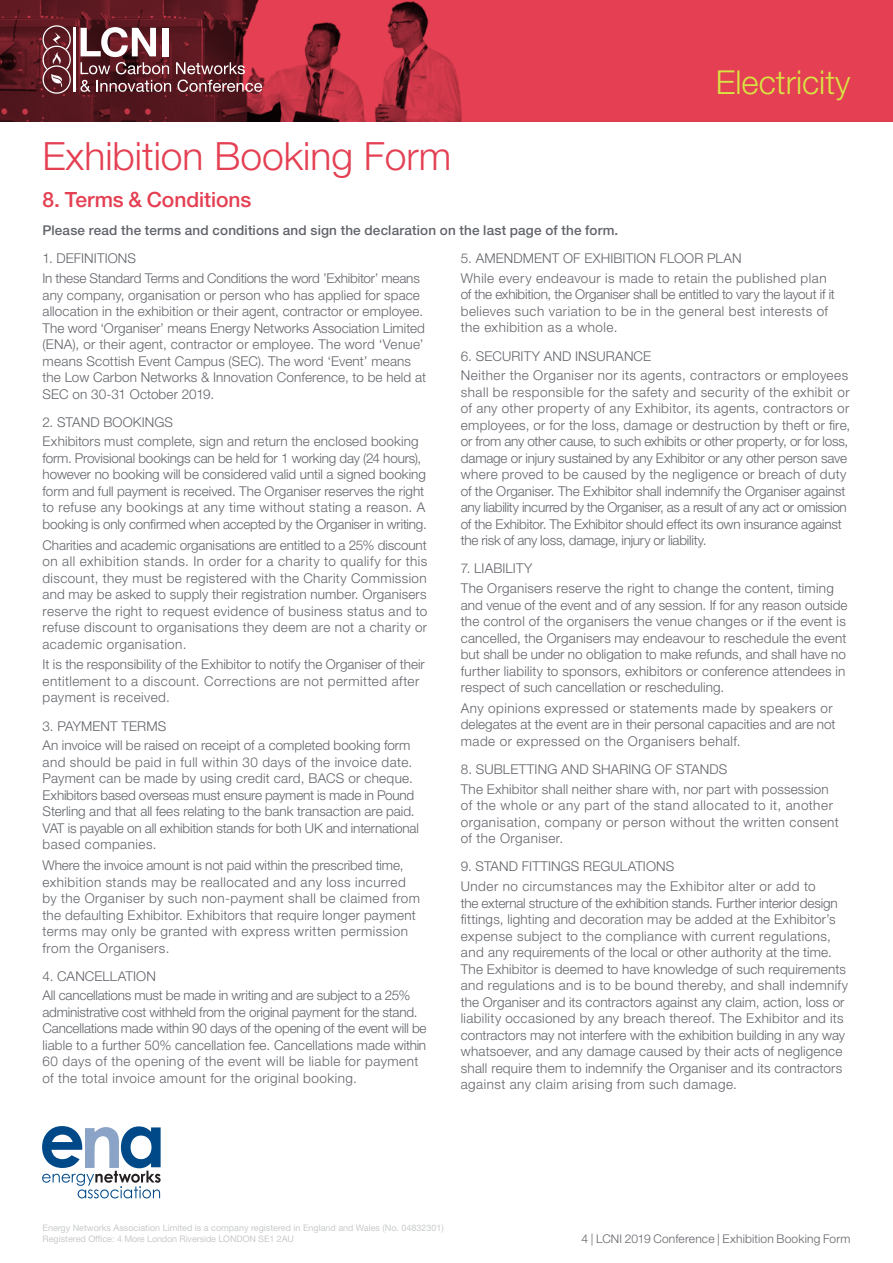
<style>
.page{position:relative;width:893px;height:1263px;background:#fff}
.page>*{position:absolute;margin:0;border:0;box-sizing:border-box;transform-origin:0 0}
.t1{font:300 39px "Helvetica Neue LT Std";color:#e43f52}
.t2{font:300 33px "Helvetica Neue LT Std";color:#d8e244}
.t3{font:500 21px "Helvetica Neue LT Std";color:#e43f52}
.t4{font:300 13.5px/16.5px "Helvetica Neue LT Std";letter-spacing:.01em;color:#61646a}
.t5{font:300 13.5px/19.6px "Helvetica Neue LT Std";letter-spacing:.035em;color:#61646a}
.t6{font:300 13.5px/19.6px "Helvetica Neue LT Std";letter-spacing:-.015em;color:#61646a}
.t7{font:300 13.5px/19.6px "Helvetica Neue LT Std";letter-spacing:.03em;color:#61646a}
.t8{font:500 13.5px "Helvetica Neue LT Std";letter-spacing:.01em;color:#61646a}
.t9{font:300 12px "Helvetica Neue LT Std";letter-spacing:.015em;color:#61646a}
.t10{font:9px/10.8px "Helvetica Neue LT Std";color:#c8cacc}
</style>
<div class="page">
<div style="left:0;top:0;width:893px;height:123px;background:#000;opacity:.2"></div>
<svg style="left:43px;top:25px;width:28px;height:69px;background:#7b464c"></svg>
<hr style="left:73px;top:28px;width:2px;height:64px;background:#fff">
<svg style="left:81px;top:80px;width:90px;height:12px"></svg>
<svg style="left:177px;top:80px;width:85px;height:12px"></svg>
<svg style="left:176px;top:62px;width:69px;height:12px"></svg>
<svg style="left:80px;top:27px;width:89px;height:47px"></svg>
<svg style="left:42px;top:1126px;width:119px;height:72px"></svg>
<h1 class="t1" style="left:43px;top:132px;width:410px">Exhibition Booking Form</h1>
<h3 class="t3" style="left:43px;top:187px;width:210px">8. Terms &amp; Conditions</h3>
<p class="t8" style="left:43px;top:222px;width:577px">Please read the terms and conditions and sign the declaration on the last page of the form.</p>
<h2 class="t2" style="left:716px;top:62px;width:136px">Electricity</h2>
<p class="t6" style="left:43px;top:248px;width:379px">1. DEFINITIONS<br>In these Standard Terms and Conditions the word ’Exhibitor’ means</p>
<p class="t4" style="left:43px;top:286px;width:385px">any company, organisation or person who has applied for space allocation in the exhibition or their agent, contractor or employee.<br>The word ‘Organiser’ means Energy Networks Association Limited (ENA), or their agent, contractor or employee. The word ‘Venue’ means Scottish Event Campus (SEC). The word ‘Event’ means the Low Carbon Networks &amp; Innovation Conference, to be held at SEC on 30-31 October 2019.</p>
<p class="t4" style="left:43px;top:412px;width:378px;line-height:19.6px">2. STAND BOOKINGS<br>Exhibitors must complete, sign and return the enclosed booking</p>
<p class="t4" style="left:43px;top:450px;width:386px">form. Provisional bookings can be held for 1 working day (24 hours), however no booking will be considered valid until a signed booking form and full payment is received. The Organiser reserves the right to refuse any bookings at any time without stating a reason. A booking is only confirmed when accepted by the Organiser in writing.</p>
<p class="t4" style="left:43px;top:536px;width:386px;text-align:justify">Charities and academic organisations are entitled to a 25% discount on all exhibition stands. In order for a charity to qualify for this discount, they must be registered with the Charity Commission and may be asked to supply their registration number. Organisers reserve the right to request evidence of business status and to refuse discount to organisations they deem are not a charity or academic organisation.</p>
<p class="t4" style="left:43px;top:656px;width:384px">It is the responsibility of the Exhibitor to notify the Organiser of their entitlement to a discount. Corrections are not permitted after payment is received.</p>
<p class="t4" style="left:43px;top:716px;width:369px;line-height:19.6px">3. PAYMENT TERMS<br>An invoice will be raised on receipt of a completed booking form</p>
<p class="t4" style="left:43px;top:753px;width:378px">and should be paid in full within 30 days of the invoice date.<br>Payment can be made by using credit card, BACS or cheque.<br>Exhibitors based overseas must ensure payment is made in Pound Sterling and that all fees relating to the bank transaction are paid.<br>VAT is payable on all exhibition stands for both UK and international based companies.</p>
<p class="t4" style="left:43px;top:857px;width:379px">Where the invoice amount is not paid within the prescribed time, exhibition stands may be reallocated and any loss incurred by the Organiser by such non-payment shall be claimed from the defaulting Exhibitor. Exhibitors that require longer payment terms may only be granted with express written permission from the Organisers.</p>
<p class="t6" style="left:43px;top:966px;width:369px">4. CANCELLATION<br>All cancellations must be made in writing and are subject to a 25%</p>
<p class="t4" style="left:43px;top:1003px;width:386px">administrative cost withheld from the original payment for the stand.<br>Cancellations made within 90 days of the opening of the event will be liable to a further 50% cancellation fee. Cancellations made within 60 days of the opening of the event will be liable for payment of the total invoice amount for the original booking.</p>
<p class="t7" style="left:461px;top:248px;width:367px">5. AMENDMENT OF EXHIBITION FLOOR PLAN<br>While every endeavour is made to retain the published plan</p>
<p class="t4" style="left:461px;top:286px;width:376px">of the exhibition, the Organiser shall be entitled to vary the layout if it believes such variation to be in the general best interests of the exhibition as a whole.</p>
<p class="t5" style="left:461px;top:346px;width:389px">6. SECURITY AND INSURANCE<br>Neither the Organiser nor its agents, contractors or employees</p>
<p class="t4" style="left:461px;top:383px;width:391px">shall be responsible for the safety and security of the exhibit or of any other property of any Exhibitor, its agents, contractors or employees, or for the loss, damage or destruction by theft or fire, or from any other cause, to such exhibits or other property, or for loss, damage or injury sustained by any Exhibitor or any other person save where proved to be caused by the negligence or breach of duty of the Organiser. The Exhibitor shall indemnify the Organiser against any liability incurred by the Organiser, as a result of any act or omission of the Exhibitor. The Exhibitor should effect its own insurance against the risk of any loss, damage, injury or liability.</p>
<p class="t4" style="left:461px;top:559px;width:375px;line-height:19.6px">7. LIABILITY<br>The Organisers reserve the right to change the content, timing</p>
<p class="t4" style="left:461px;top:596px;width:388px">and venue of the event and of any session. If for any reason outside the control of the organisers the venue changes or if the event is cancelled, the Organisers may endeavour to reschedule the event but shall be under no obligation to make refunds, and shall have no further liability to sponsors, exhibitors or conference attendees in respect of such cancellation or rescheduling.</p>
<p class="t4" style="left:461px;top:699px;width:376px">Any opinions expressed or statements made by speakers or delegates at the event are in their personal capacities and are not made or expressed on the Organisers behalf.</p>
<p class="t4" style="left:461px;top:759px;width:369px;line-height:19.6px">8. SUBLETTING AND SHARING OF STANDS<br>The Exhibitor shall neither share with, nor part with possession</p>
<p class="t5" style="left:461px;top:797px;width:380px;line-height:16.5px">of the whole or any part of the stand allocated to it, another organisation, company or person without the written consent of the Organiser.</p>
<p class="t5" style="left:461px;top:856px;width:356px">9. STAND FITTINGS REGULATIONS<br>Under no circumstances may the Exhibitor alter or add to</p>
<p class="t4" style="left:461px;top:894px;width:389px">the external structure of the exhibition stands. Further interior design fittings, lighting and decoration may be added at the Exhibitor’s expense subject to the compliance with current regulations, and any requirements of the local or other authority at the time.<br>The Exhibitor is deemed to have knowledge of such requirements and regulations and is to be bound thereby, and shall indemnify the Organiser and its contractors against any claim, action, loss or liability occasioned by any breach thereof. The Exhibitor and its contractors may not interfere with the exhibition building in any way whatsoever, and any damage caused by their acts of negligence shall require them to indemnify the Organiser and its contractors against any claim arising from such damage.</p>
<p class="t10" style="left:43px;top:1222px;width:403px">Energy Networks Association Limited is a company registered in England and Wales (No. 04832301)<br>Registered Office: 4 More London Riverside LONDON SE1 2AU</p>
<p class="t9" style="left:581px;top:1231px;width:270px">4 | LCNI 2019 Conference | Exhibition Booking Form</p>
</div>
